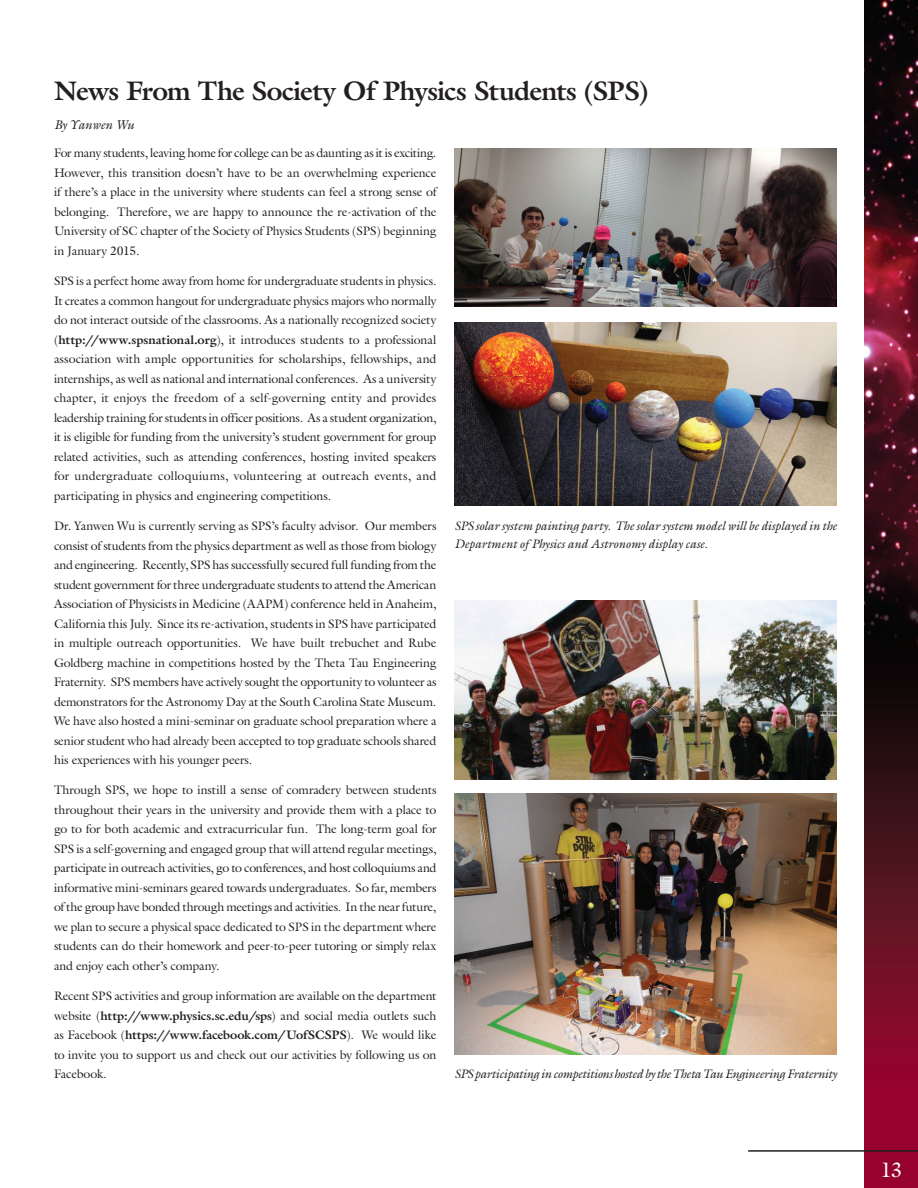
<style>
.page{position:relative;width:918px;height:1188px;background:#fff}
.page>*{position:absolute;margin:0;border:0;box-sizing:border-box;transform-origin:0 0}
.t1{font:700 27px "Galliard Std";letter-spacing:-.03em;color:#231f20}
.t2{font:21px "Galliard Std";color:#fff}
.t3{font:italic 12.75px "Galliard Std";letter-spacing:-.02em;color:#231f20}
.t4{font:12.3px/19.5px "Galliard Std";letter-spacing:-.015em;color:#231f20;text-align:justify}
.t5{font:italic 12.3px/18px "Galliard Std";letter-spacing:-.01em;color:#231f20}
.s1{font-weight:700}
</style>
<div class="page">
<img style="left:865px;top:0;width:53px;height:1188px">
<hr style="left:748px;top:1150px;width:170px;height:2px;background:#231f20">
<img style="left:454px;top:600px;width:383px;height:180px">
<img style="left:454px;top:794px;width:383px;height:261px">
<img style="left:454px;top:148px;width:383px;height:159px">
<img style="left:454px;top:322px;width:383px;height:184px">
<h1 class="t1" style="left:54px;top:74px;width:596px">News From The Society Of Physics Students (SPS)</h1>
<p class="t3" style="left:54px;top:117px;width:82px">By Yanwen Wu</p>
<p class="t4" style="left:54px;top:143px;width:384px">For many students, leaving home for college can be as daunting as it is exciting.<br>However, this transition doesn’t have to be an overwhelming experience if there’s a place in the university where students can feel a strong sense of belonging. Therefore, we are happy to announce the re-activation of the University of SC chapter of the Society of Physics Students (SPS) beginning in January 2015.</p>
<p class="t4" style="left:54px;top:271px;width:384px">SPS is a perfect home away from home for undergraduate students in physics.<br>It creates a common hangout for undergraduate physics majors who normally do not interact outside of the classrooms. As a nationally recognized society (<span class="s1">http://www.spsnational.org</span>), it introduces students to a professional association with ample opportunities for scholarships, fellowships, and internships, as well as national and international conferences. As a university chapter, it enjoys the freedom of a self-governing entity and provides leadership training for students in officer positions. As a student organization, it is eligible for funding from the university’s student government for group related activities, such as attending conferences, hosting invited speakers for undergraduate colloquiums, volunteering at outreach events, and participating in physics and engineering competitions.</p>
<p class="t4" style="left:54px;top:516px;width:384px">Dr. Yanwen Wu is currently serving as SPS’s faculty advisor. Our members consist of students from the physics department as well as those from biology and engineering. Recently, SPS has successfully secured full funding from the student government for three undergraduate students to attend the American Association of Physicists in Medicine (AAPM) conference held in Anaheim, California this July. Since its re-activation, students in SPS have participated in multiple outreach opportunities. We have built trebuchet and Rube Goldberg machine in competitions hosted by the Theta Tau Engineering Fraternity. SPS members have actively sought the opportunity to volunteer as demonstrators for the Astronomy Day at the South Carolina State Museum.<br>We have also hosted a mini-seminar on graduate school preparation where a senior student who had already been accepted to top graduate schools shared his experiences with his younger peers.</p>
<p class="t4" style="left:54px;top:780px;width:384px">Through SPS, we hope to instill a sense of comradery between students throughout their years in the university and provide them with a place to go to for both academic and extracurricular fun. The long-term goal for SPS is a self-governing and engaged group that will attend regular meetings, participate in outreach activities, go to conferences, and host colloquiums and informative mini-seminars geared towards undergraduates. So far, members of the group have bonded through meetings and activities. In the near future, we plan to secure a physical space dedicated to SPS in the department where students can do their homework and peer-to-peer tutoring or simply relax and enjoy each other’s company.</p>
<p class="t4" style="left:54px;top:986px;width:384px">Recent SPS activities and group information are available on the department website (<span class="s1">http://www.physics.sc.edu/sps</span>) and social media outlets such as Facebook (<span class="s1">https://www.facebook.com/UofSCSPS</span>). We would like to invite you to support us and check out our activities by following us on Facebook.</p>
<p class="t5" style="left:454px;top:517px;width:384px">SPS solar system painting party. The solar system model will be displayed in the<br>Department of Physics and Astronomy display case.</p>
<p class="t5" style="left:454px;top:1064px;width:384px">SPS participating in competitions hosted by the Theta Tau Engineering Fraternity</p>
<h2 class="t2" style="left:880px;top:1157px;width:24px">13</h2>
</div>
